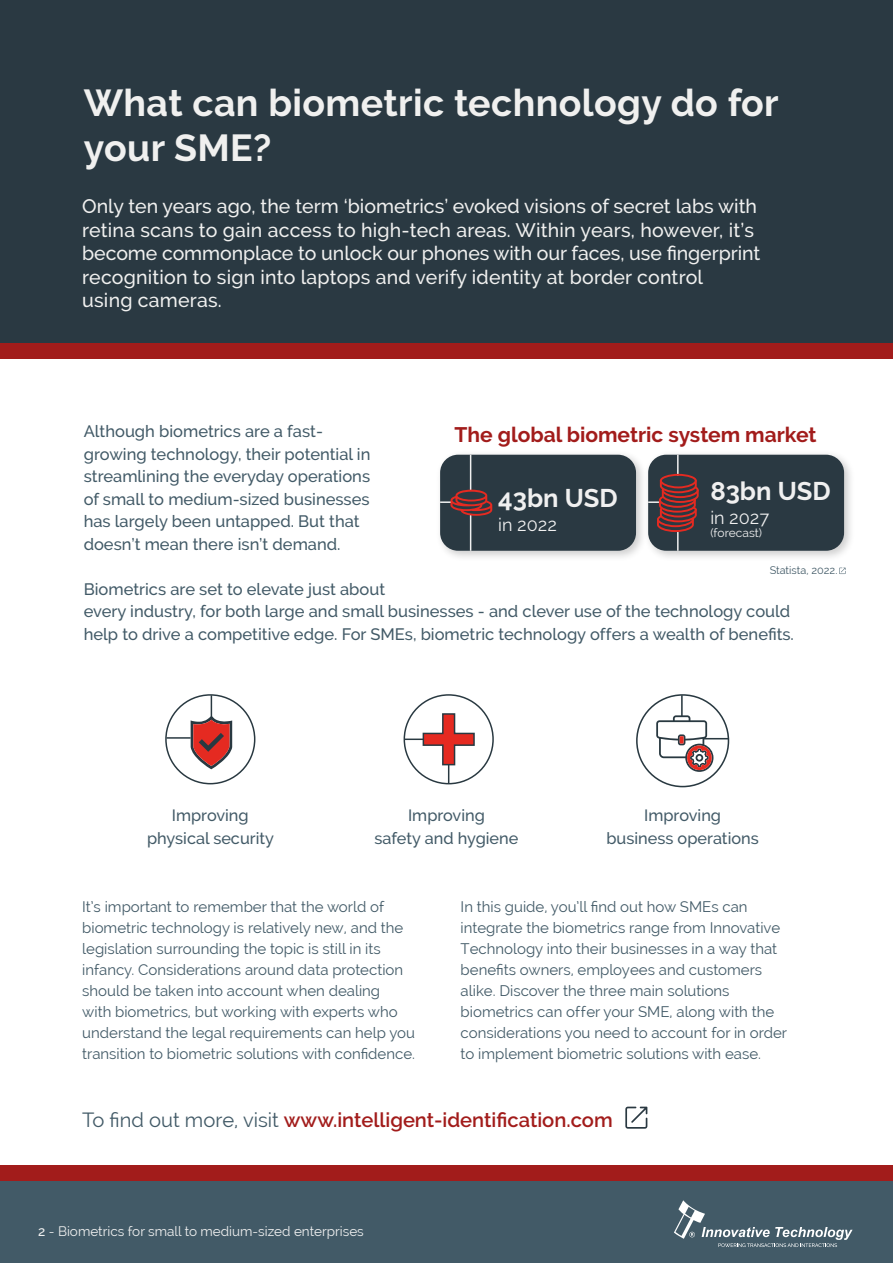
<style>
.page{position:relative;width:893px;height:1263px;background:#fff}
.page>*{position:absolute;margin:0;border:0;box-sizing:border-box;transform-origin:0 0}
.t1{font:700 37.5px/45px "Raleway";letter-spacing:.01em;color:#f0f0ef}
.t2{font:700 25.5px "Raleway";color:#f0f0f0}
.t3{font:700 21px "Raleway";color:#a21c1b}
.t4{font:600 20.1px "Raleway";color:#a21c1b}
.t5{font:500 19.5px/23.4px "Raleway";color:#f0f0ef}
.t6{font:18px "Raleway";color:#f0f0f0}
.t7{font:500 16.5px/22.5px "Raleway";color:#425a67}
.t8{font:500 16.35px/22.8px "Raleway";color:#425a67;text-align:center}
.t9{font:15px/21px "Raleway";color:#425a67}
.t10{font:13.5px "Raleway";color:#f0f0f0}
.t11{font:12px "Raleway";color:#f0f0f0}
.t12{font:10.8px "Raleway";color:#425a67}
.s1{font-weight:400;color:#425a67}
.s2{font-weight:500}
</style>
<div class="page">
<div style="left:0;top:1181px;width:893px;height:82px;background:#425a67"></div>
<div style="left:0;top:1165px;width:893px;height:16px;background:#a21c1b"></div>
<svg style="left:674px;top:1200px;width:179px;height:47px"></svg>
<div style="left:0;top:0;width:893px;height:343px;background:#2a3942"></div>
<div style="left:0;top:343px;width:893px;height:16px;background:#a21c1b"></div>
<div style="left:643px;top:450px;width:213px;height:112px;background:#000;opacity:.2"></div>
<div style="left:648px;top:455px;width:196px;height:96px;background:#2a3942;border-radius:18px"></div>
<div style="left:435px;top:450px;width:212px;height:112px;background:#000;opacity:.2"></div>
<div style="left:440px;top:455px;width:196px;height:96px;background:#2a3942;border-radius:18px"></div>
<hr style="left:677px;top:455px;width:2px;height:21px;background:#f0f0f0">
<hr style="left:470px;top:455px;width:1px;height:35px;background:#f0f0f0">
<hr style="left:470px;top:514px;width:1px;height:37px;background:#f0f0f0">
<svg style="left:440px;top:490px;width:52px;height:26px"></svg>
<svg style="left:648px;top:474px;width:51px;height:77px"></svg>
<svg style="left:625px;top:1106px;width:22px;height:23px"></svg>
<hr style="left:404px;top:738px;width:24px;height:2px;background:#293941">
<svg style="left:422px;top:713px;width:53px;height:71px"></svg>
<div style="left:636px;top:694px;width:93px;height:93px;border:2px solid #293941;border-radius:50%"></div>
<hr style="left:681px;top:695px;width:2px;height:22px;background:#293941">
<svg style="left:656px;top:715px;width:72px;height:57px"></svg>
<hr style="left:166px;top:737px;width:25px;height:2px;background:#293941">
<svg style="left:191px;top:695px;width:41px;height:74px"></svg>
<svg style="left:839px;top:568px;width:6px;height:6px"></svg>
<h1 class="t1" style="left:84px;top:81px;width:696px">What can biometric technology do for your SME?</h1>
<p class="t5" style="left:82px;top:195px;width:679px">Only ten years ago, the term ‘biometrics’ evoked visions of secret labs with retina scans to gain access to high-tech areas. Within years, however, it’s become commonplace to unlock our phones with our faces, use fingerprint recognition to sign into laptops and verify identity at border control<br>using cameras.</p>
<p class="t7" style="left:84px;top:420px;width:288px">Although biometrics are a fast&shy;growing technology, their potential in streamlining the everyday operations of small to medium-sized businesses has largely been untapped. But that doesn’t mean there isn’t demand.</p>
<p class="t7" style="left:84px;top:578px;width:712px">Biometrics are set to elevate just about<br>every industry, for both large and small businesses - and clever use of the technology could help to drive a competitive edge. For SMEs, biometric technology offers a wealth of benefits.</p>
<h3 class="t3" style="left:454px;top:422px;width:364px">The global biometric system market</h3>
<h2 class="t2" style="left:710px;top:476px;width:122px">83bn USD</h2>
<p class="t6" style="left:710px;top:507px;width:61px">in 2027</p>
<p class="t11" style="left:710px;top:526px;width:53px">(forecast)</p>
<h2 class="t2" style="left:498px;top:483px;width:121px">43bn USD</h2>
<p class="t6" style="left:498px;top:514px;width:60px">in 2022</p>
<p class="t12" style="left:770px;top:564px;width:69px">Statista, 2022.</p>
<p class="t8" style="left:147px;top:804px;width:128px">Improving physical security</p>
<p class="t8" style="left:375px;top:804px;width:145px">Improving<br>safety and hygiene</p>
<p class="t8" style="left:606px;top:804px;width:154px">Improving<br>business operations</p>
<p class="t9" style="left:82px;top:896px;width:334px">It’s important to remember that the world of biometric technology is relatively new, and the legislation surrounding the topic is still in its infancy. Considerations around data protection should be taken into account when dealing<br>with biometrics, but working with experts who understand the legal requirements can help you transition to biometric solutions with confidence.</p>
<p class="t9" style="left:461px;top:896px;width:328px">In this guide, you’ll find out how SMEs can integrate the biometrics range from Innovative Technology into their businesses in a way that benefits owners, employees and customers alike. Discover the three main solutions biometrics can offer your SME, along with the considerations you need to account for in order to implement biometric solutions with ease.</p>
<h3 class="t4" style="left:82px;top:1108px;width:532px"><span class="s1">To find out more, visit</span> www.intelligent-identification.com</h3>
<p class="t10" style="left:38px;top:1224px;width:327px"><span class="s2">2</span> - Biometrics for small to medium-sized enterprises</p>
</div>
